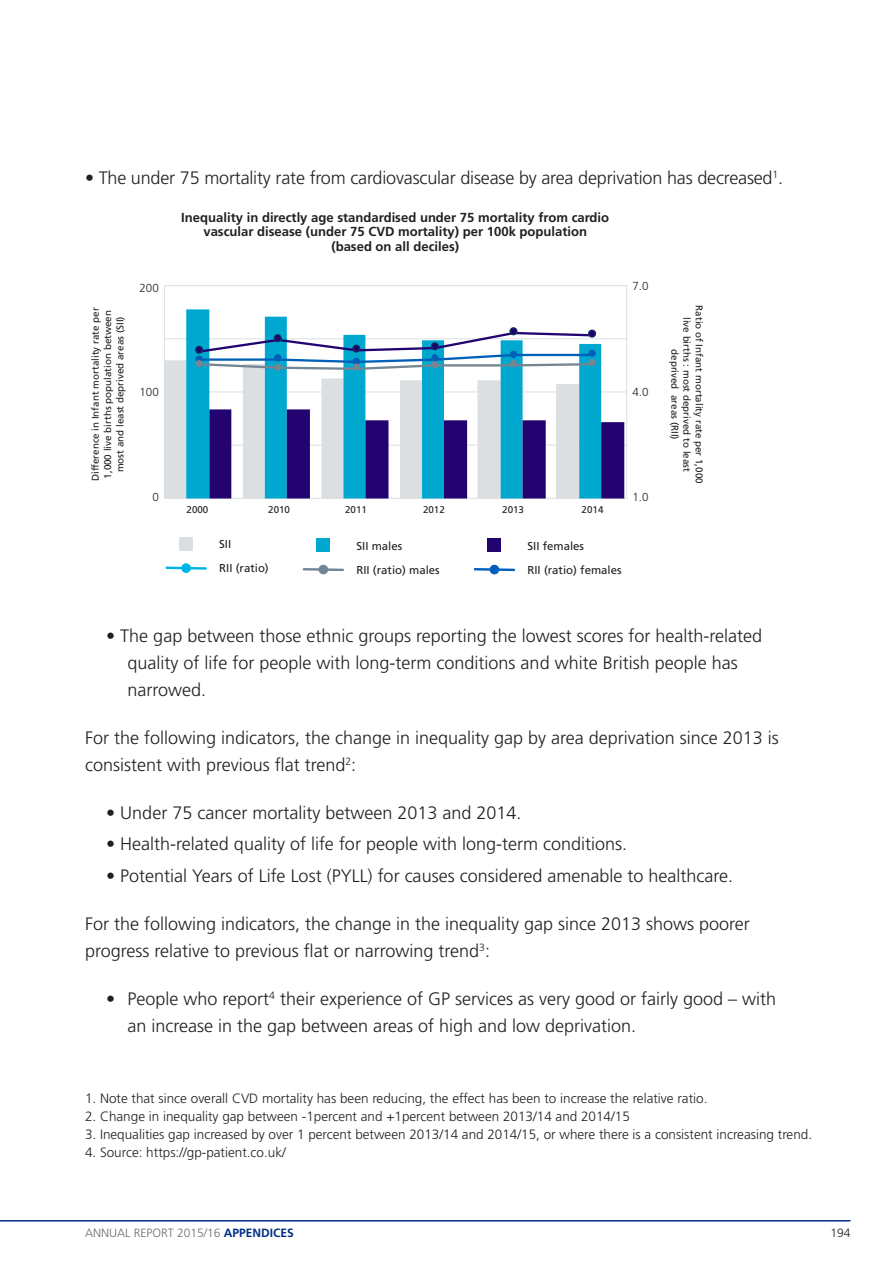
<style>
.page{position:relative;width:893px;height:1263px;background:#fff}
.page>*{position:absolute;margin:0;border:0;box-sizing:border-box;transform-origin:0 0}
.Bullets{font:300 18px/27px "Frutiger";color:#231f20}
.Body_Copy{font:300 18px/27px "Frutiger";color:#231f20}
.NOTES{font:300 13.5px "Frutiger";color:#231f20}
.t1{font:700 13.05px/14.7px "Frutiger";color:#231f20;text-align:center}
.t2{font:300 12px "Frutiger";color:#6c6d70}
.t3{font:300 12px "Frutiger";color:#231f20}
.t4{font:300 11.7px "Frutiger";color:#231f20}
.t5{font:11.4px/24.3px "Frutiger";color:#231f20}
.t6{font:9.75px/12.3px "Frutiger";color:#231f20;text-align:center}
.s1{font-weight:700;color:#003186}
</style>
<div class="page">
<hr style="left:0;top:1220px;width:850px;height:1px;background:#003186">
<hr style="left:164px;top:285px;width:463px;height:1px;background:#dbdfe2">
<hr style="left:164px;top:498px;width:463px;height:1px;background:#dbdfe2">
<hr style="left:164px;top:445px;width:463px;height:1px;background:#dbdfe2">
<hr style="left:164px;top:392px;width:463px;height:1px;background:#dbdfe2">
<hr style="left:164px;top:339px;width:463px;height:1px;background:#dbdfe2">
<hr style="left:164px;top:286px;width:1px;height:212px;background:#dbdfe2">
<hr style="left:626px;top:285px;width:1px;height:213px;background:#dbdfe2">
<div style="left:179px;top:537px;width:14px;height:14px;background:#dbdfe2"></div>
<svg style="left:165px;top:563px;width:42px;height:10px"></svg>
<div style="left:165px;top:360px;width:21px;height:138px;background:#dbdfe2"></div>
<svg style="left:186px;top:309px;width:415px;height:189px"></svg>
<svg style="left:209px;top:409px;width:415px;height:89px"></svg>
<div style="left:196px;top:356px;width:7px;height:6px;background:#005fb9;border-radius:50%"></div>
<div style="left:196px;top:360px;width:7px;height:7px;background:#748593;border-radius:50%"></div>
<svg style="left:197px;top:331px;width:398px;height:40px"></svg>
<div style="left:196px;top:346px;width:7px;height:7px;background:#22036f;border-radius:50%"></div>
<div style="left:195px;top:346px;width:8px;height:8px;border:1px solid #093a60;border-radius:50%"></div>
<div style="left:274px;top:335px;width:7px;height:7px;background:#22036f;border-radius:50%"></div>
<div style="left:274px;top:334px;width:8px;height:8px;border:1px solid #093a60;border-radius:50%"></div>
<div style="left:353px;top:345px;width:7px;height:7px;background:#22036f;border-radius:50%"></div>
<div style="left:352px;top:345px;width:8px;height:8px;border:1px solid #093a60;border-radius:50%"></div>
<div style="left:431px;top:343px;width:7px;height:7px;background:#22036f;border-radius:50%"></div>
<div style="left:431px;top:342px;width:8px;height:8px;border:1px solid #093a60;border-radius:50%"></div>
<div style="left:510px;top:328px;width:7px;height:7px;background:#22036f;border-radius:50%"></div>
<div style="left:509px;top:327px;width:8px;height:8px;border:1px solid #093a60;border-radius:50%"></div>
<div style="left:589px;top:330px;width:7px;height:7px;background:#22036f;border-radius:50%"></div>
<div style="left:588px;top:330px;width:8px;height:8px;border:1px solid #093a60;border-radius:50%"></div>
<div style="left:316px;top:538px;width:14px;height:14px;background:#00a7cf"></div>
<svg style="left:303px;top:565px;width:41px;height:9px"></svg>
<div style="left:487px;top:538px;width:14px;height:14px;background:#22036f"></div>
<svg style="left:474px;top:565px;width:41px;height:9px"></svg>
<p class="Body_Copy" style="left:85px;top:164px;width:700px">• The under 75 mortality rate from cardiovascular disease by area deprivation has decreased<sup>1</sup>.</p>
<p class="t6" style="left:89px;top:481px;width:175px;rotate:-90deg">Difference in Infant mortality rate per<br>1,000 live births population between most and least deprived areas (SII)</p>
<p class="t4" style="left:139px;top:282px;width:21px">200</p>
<p class="t4" style="left:139px;top:386px;width:21px">100</p>
<p class="t4" style="left:152px;top:490px;width:8px">0</p>
<p class="t1" style="left:181px;top:210px;width:429px">Inequality in directly age standardised under 75 mortality from cardio vascular disease (under 75 CVD mortality) per 100k population<br>(based on all deciles)</p>
<p class="t4" style="left:632px;top:280px;width:18px">7.0</p>
<p class="t4" style="left:632px;top:386px;width:18px">4.0</p>
<p class="t6" style="left:187px;top:503px;width:23px">2000</p>
<p class="t6" style="left:268px;top:503px;width:23px">2010</p>
<p class="t6" style="left:345px;top:503px;width:23px">2011</p>
<p class="t6" style="left:423px;top:503px;width:23px">2012</p>
<p class="t6" style="left:502px;top:503px;width:23px">2013</p>
<p class="t6" style="left:582px;top:503px;width:23px">2014</p>
<p class="t5" style="left:219px;top:532px;width:51px">SII<br>RII (ratio)</p>
<p class="t5" style="left:356px;top:533px;width:85px">SII males<br>RII (ratio) males</p>
<p class="t5" style="left:527px;top:533px;width:96px">SII females<br>RII (ratio) females</p>
<p class="t4" style="left:632px;top:490px;width:18px">1.0</p>
<p class="t6" style="left:705px;top:305px;width:180px;rotate:90deg">Ratio of Infant mortality rate per 1,000 live births : most deprived to least deprived areas (RII)</p>
<p class="Bullets" style="left:128px;top:622px;width:636px;text-indent:-21px">• The gap between those ethnic groups reporting the lowest scores for health-related quality of life for people with long-term conditions and white British people has narrowed.</p>
<p class="Body_Copy" style="left:85px;top:724px;width:695px">For the following indicators, the change in inequality gap by area deprivation since 2013 is consistent with previous flat trend<sup>2</sup>:</p>
<p class="Bullets" style="left:106px;top:800px;width:417px">• Under 75 cancer mortality between 2013 and 2014.</p>
<p class="Bullets" style="left:106px;top:831px;width:522px">• Health-related quality of life for people with long-term conditions.</p>
<p class="Bullets" style="left:106px;top:862px;width:628px">• Potential Years of Life Lost (PYLL) for causes considered amenable to healthcare.</p>
<p class="Body_Copy" style="left:85px;top:910px;width:666px">For the following indicators, the change in the inequality gap since 2013 shows poorer progress relative to previous flat or narrowing trend<sup>3</sup>:</p>
<p class="Bullets" style="left:128px;top:986px;width:650px;text-indent:-21px">• People who report<sup>4</sup> their experience of GP services as very good or fairly good – with an increase in the gap between areas of high and low deprivation.</p>
<p class="NOTES" style="left:85px;top:1090px;width:624px">1. Note that since overall CVD mortality has been reducing, the effect has been to increase the relative ratio.</p>
<p class="NOTES" style="left:85px;top:1108px;width:546px">2. Change in inequality gap between -1percent and +1percent between 2013/14 and 2014/15</p>
<p class="NOTES" style="left:85px;top:1126px;width:729px">3. Inequalities gap increased by over 1 percent between 2013/14 and 2014/15, or where there is a consistent increasing trend.</p>
<p class="NOTES" style="left:85px;top:1144px;width:202px">4. Source: https://gp-patient.co.uk/</p>
<p class="t2" style="left:85px;top:1226px;width:210px">ANNUAL REPORT 2015/16 <span class="s1">APPENDICES</span></p>
<p class="t3" style="left:830px;top:1226px;width:22px">194</p>
</div>
